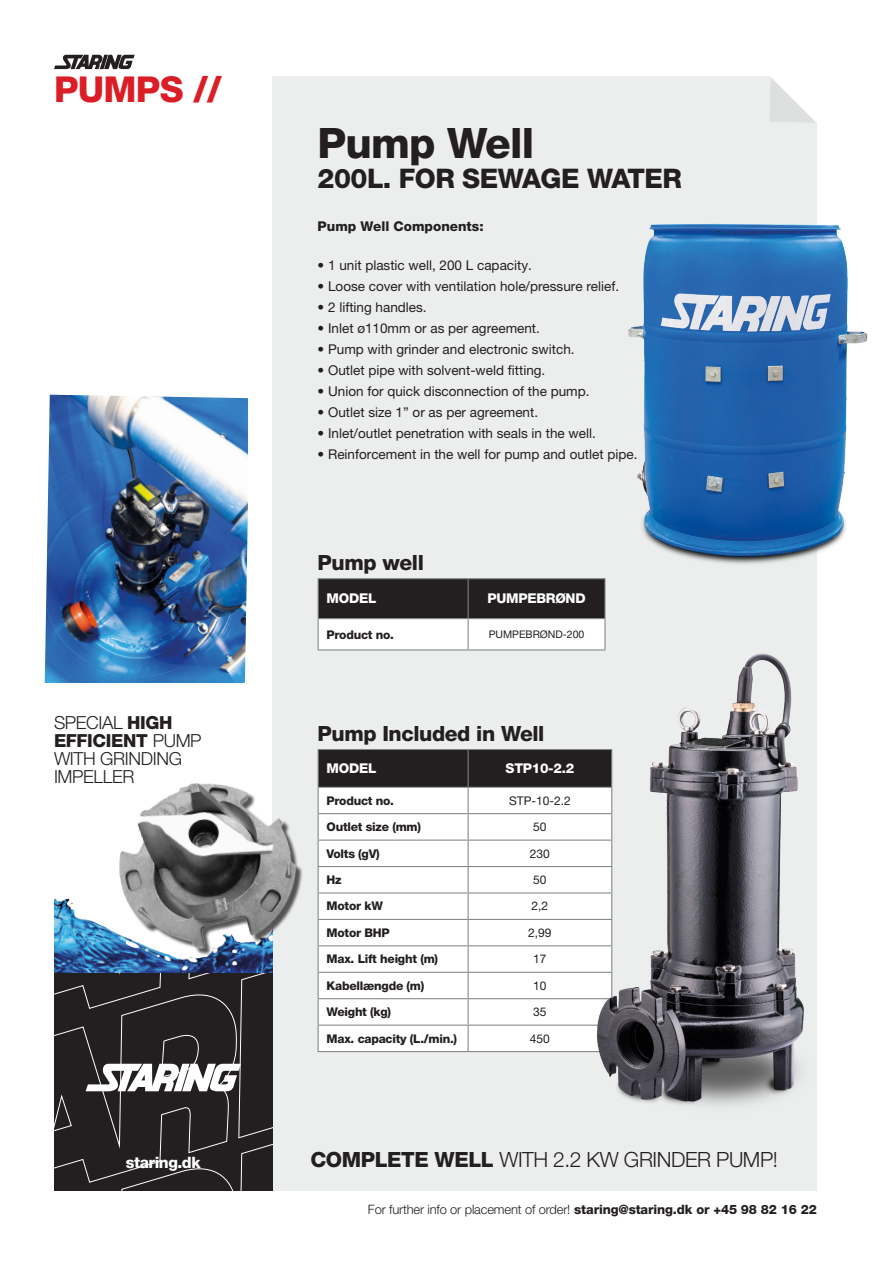
<style>
.page{position:relative;width:893px;height:1263px;background:#fff}
.page>*{position:absolute;margin:0;border:0;box-sizing:border-box;transform-origin:0 0}
.t1{font:800 42px "Helvetica Neue LT Pro";letter-spacing:-.02em;color:#231f20}
.t2{font:800 35.7px "Helvetica Neue LT Pro";letter-spacing:-.02em;color:#db1d26}
.t3{font:800 27px "Helvetica Neue LT Pro";letter-spacing:-.02em;color:#231f20}
.t4{font:300 21px "Helvetica Neue LT Pro";letter-spacing:-.02em;color:#231f20}
.t5{font:800 21px "Helvetica Neue LT Pro";letter-spacing:-.02em;color:#231f20}
.t6{font:300 18px "Helvetica Neue LT Pro";letter-spacing:-.02em;color:#231f20}
.t7{font:800 18px "Helvetica Neue LT Pro";letter-spacing:-.02em;color:#231f20}
.t8{font:800 15.75px "Helvetica Neue LT Pro";letter-spacing:-.03em;color:#fff}
.t9{font:13.5px "Helvetica Neue LT Pro";color:#231f20}
.t10{font:800 13.5px "Helvetica Neue LT Pro";letter-spacing:-.02em;color:#fff}
.t11{font:800 13.5px "Helvetica Neue LT Pro";color:#231f20}
.t12{font:300 12.9px "Helvetica Neue LT Pro";letter-spacing:-.01em;color:#231f20}
.t13{font:800 12px "Helvetica Neue LT Pro";letter-spacing:-.02em;color:#231f20}
.t14{font:12px "Helvetica Neue LT Pro";color:#231f20}
.t15{font:10.5px "Helvetica Neue LT Pro";color:#231f20}
.s1{font-weight:800}
.s2{font-weight:300}
</style>
<div class="page">
<div style="left:273px;top:77px;width:544px;height:1114px;background:#eceded"></div>
<svg style="left:770px;top:77px;width:47px;height:45px"></svg>
<svg style="left:54px;top:55px;width:81px;height:14px"></svg>
<svg style="left:54px;top:972px;width:219px;height:219px;background:#373334"></svg>
<img style="left:628px;top:223px;width:240px;height:341px">
<svg style="left:319px;top:579px;width:285px;height:70px;background:#817f80"></svg>
<hr style="left:318px;top:578px;width:150px;height:1px;background:#818486">
<hr style="left:318px;top:579px;width:1px;height:39px;background:#818486">
<hr style="left:468px;top:578px;width:137px;height:1px;background:#818486">
<hr style="left:468px;top:579px;width:1px;height:39px;background:#818486">
<hr style="left:604px;top:579px;width:1px;height:39px;background:#818486">
<hr style="left:318px;top:618px;width:150px;height:1px;background:#818486">
<hr style="left:318px;top:619px;width:1px;height:30px;background:#818486">
<hr style="left:468px;top:618px;width:137px;height:1px;background:#818486">
<hr style="left:468px;top:619px;width:1px;height:30px;background:#818486">
<hr style="left:604px;top:619px;width:1px;height:30px;background:#818486">
<hr style="left:318px;top:649px;width:150px;height:1px;background:#818486">
<hr style="left:468px;top:649px;width:137px;height:1px;background:#818486">
<img style="left:45px;top:395px;width:203px;height:288px">
<svg style="left:318px;top:749px;width:258px;height:302px;background:#ddd"></svg>
<hr style="left:318px;top:1051px;width:150px;height:1px;background:#818486">
<hr style="left:468px;top:1051px;width:144px;height:1px;background:#818486">
<img style="left:576px;top:644px;width:228px;height:462px">
<img style="left:54px;top:898px;width:219px;height:74px">
<img style="left:88px;top:761px;width:248px;height:209px">
<h2 class="t2" style="left:54px;top:68px;width:169px">PUMPS //</h2>
<p class="t6" style="left:54px;top:711px;width:120px">SPECIAL <span class="s1">HIGH</span></p>
<p class="t7" style="left:54px;top:729px;width:149px">EFFICIENT <span class="s2">PUMP</span></p>
<p class="t6" style="left:54px;top:747px;width:130px">WITH GRINDING</p>
<p class="t6" style="left:54px;top:765px;width:82px">IMPELLER</p>
<p class="t8" style="left:126px;top:1153px;width:76px">staring.dk</p>
<p class="t1" style="left:318px;top:118px;width:218px">Pump Well</p>
<p class="t3" style="left:318px;top:162px;width:366px">200L. FOR SEWAGE WATER</p>
<p class="t11" style="left:318px;top:218px;width:168px">Pump Well Components:</p>
<p class="t9" style="left:318px;top:257px;width:216px">• 1 unit plastic well, 200 L capacity.</p>
<p class="t9" style="left:318px;top:278px;width:303px">• Loose cover with ventilation hole/pressure relief.</p>
<p class="t9" style="left:318px;top:299px;width:111px">• 2 lifting handles.</p>
<p class="t9" style="left:318px;top:320px;width:224px">• Inlet ø110mm or as per agreement.</p>
<p class="t9" style="left:318px;top:341px;width:259px">• Pump with grinder and electronic switch.</p>
<p class="t9" style="left:318px;top:362px;width:229px">• Outlet pipe with solvent-weld fitting.</p>
<p class="t9" style="left:318px;top:383px;width:273px">• Union for quick disconnection of the pump.</p>
<p class="t9" style="left:318px;top:404px;width:222px">• Outlet size 1” or as per agreement.</p>
<p class="t9" style="left:318px;top:425px;width:280px">• Inlet/outlet penetration with seals in the well.</p>
<p class="t9" style="left:318px;top:446px;width:321px">• Reinforcement in the well for pump and outlet pipe.</p>
<p class="t5" style="left:318px;top:550px;width:108px">Pump well</p>
<p class="t10" style="left:327px;top:591px;width:51px">MODEL</p>
<p class="t10" style="left:487px;top:591px;width:100px">PUMPEBRØND</p>
<p class="t13" style="left:327px;top:627px;width:69px">Product no.</p>
<p class="t15" style="left:489px;top:628px;width:97px">PUMPEBRØND-200</p>
<p class="t5" style="left:318px;top:721px;width:228px">Pump Included in Well</p>
<p class="t10" style="left:327px;top:760px;width:51px">MODEL</p>
<p class="t10" style="left:506px;top:760px;width:70px">STP10-2.2</p>
<p class="t13" style="left:327px;top:793px;width:69px">Product no.</p>
<p class="t14" style="left:509px;top:793px;width:63px">STP-10-2.2</p>
<p class="t13" style="left:327px;top:820px;width:96px">Outlet size (mm)</p>
<p class="t14" style="left:533px;top:820px;width:15px">50</p>
<p class="t13" style="left:327px;top:846px;width:55px">Volts (gV)</p>
<p class="t14" style="left:530px;top:846px;width:22px">230</p>
<p class="t13" style="left:327px;top:873px;width:17px">Hz</p>
<p class="t14" style="left:533px;top:873px;width:15px">50</p>
<p class="t13" style="left:327px;top:899px;width:58px">Motor kW</p>
<p class="t14" style="left:532px;top:899px;width:18px">2,2</p>
<p class="t13" style="left:327px;top:925px;width:65px">Motor BHP</p>
<p class="t14" style="left:528px;top:925px;width:25px">2,99</p>
<p class="t13" style="left:327px;top:952px;width:113px">Max. Lift height (m)</p>
<p class="t14" style="left:533px;top:952px;width:15px">17</p>
<p class="t13" style="left:327px;top:978px;width:99px">Kabellængde (m)</p>
<p class="t14" style="left:533px;top:978px;width:15px">10</p>
<p class="t13" style="left:327px;top:1005px;width:66px">Weight (kg)</p>
<p class="t14" style="left:533px;top:1005px;width:15px">35</p>
<p class="t13" style="left:327px;top:1031px;width:132px">Max. capacity (L./min.)</p>
<p class="t14" style="left:530px;top:1031px;width:22px">450</p>
<p class="t4" style="left:310px;top:1146px;width:469px"><span class="s1">COMPLETE WELL</span> WITH 2.2 KW GRINDER PUMP!</p>
<p class="t12" style="left:368px;top:1202px;width:450px">For further info or placement of order! <span class="s1">staring@staring.dk or +45 98 82 16 22</span></p>
</div>
